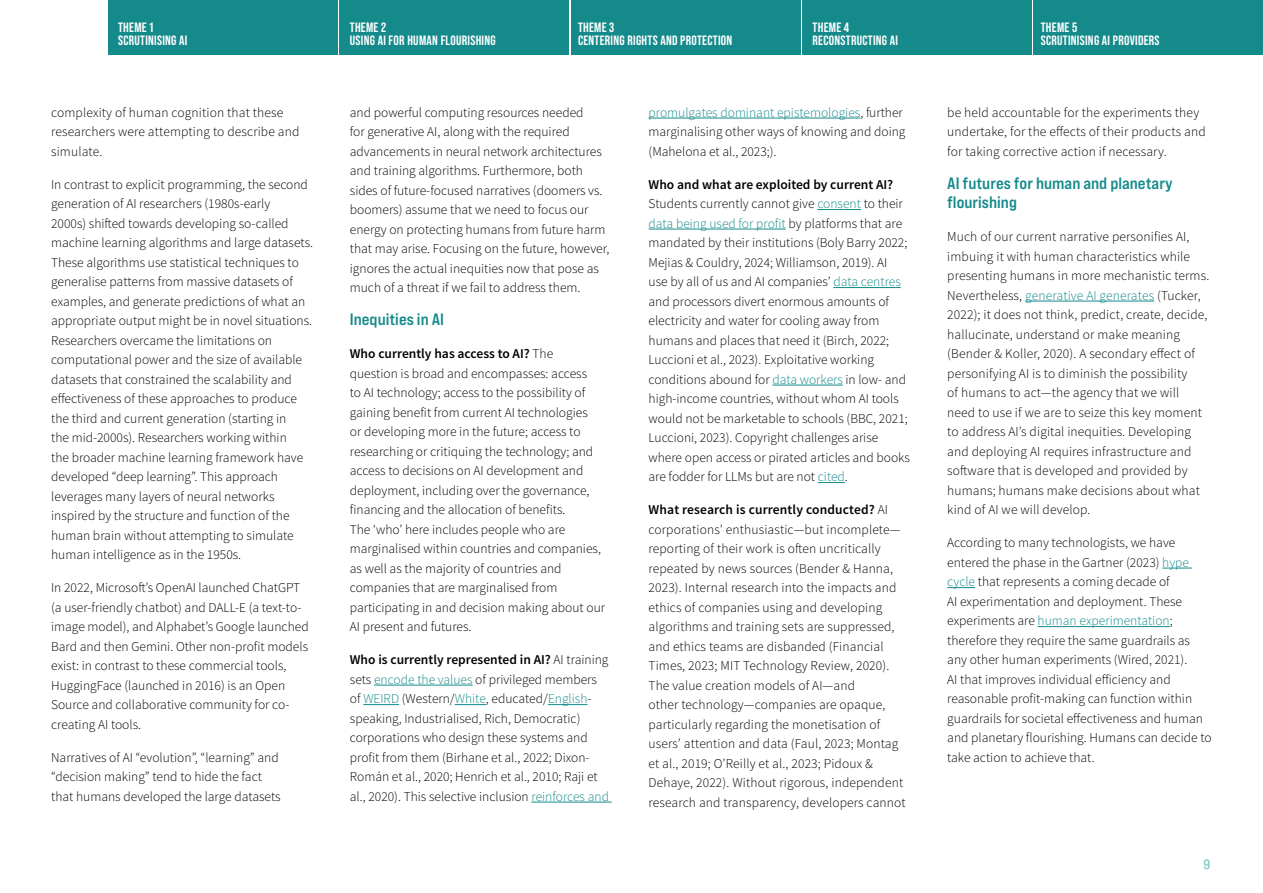
<style>
.page{position:relative;width:1263px;height:893px;background:#fff}
.page>*{position:absolute;margin:0;border:0;box-sizing:border-box;transform-origin:0 0}
.t1{font:16.5px/19.5px "Bebas Neue Pro Exp Bd";color:#148a8b}
.t2{font:300 13.5px/19.5px "Source Sans Pro";color:#000}
.t3{font:700 13.5px/13.5px "Bebas Neue Pro";letter-spacing:.02em;color:#fff}
.t4{font:13.5px "Bebas Neue Pro Exp Rg";color:#86d0c8}
.s1{font-weight:600}
.s2{color:#148a8b}
</style>
<div class="page">
<div style="left:108px;top:0;width:229px;height:55px;background:#148a8b"></div>
<div style="left:339px;top:0;width:230px;height:55px;background:#148a8b"></div>
<div style="left:802px;top:0;width:229px;height:55px;background:#148a8b"></div>
<div style="left:571px;top:0;width:229px;height:55px;background:#148a8b"></div>
<div style="left:1033px;top:0;width:230px;height:55px;background:#148a8b"></div>
<hr style="left:374px;top:685px;width:99px;height:1px;background:#148a8b">
<hr style="left:363px;top:704px;width:36px;height:1px;background:#148a8b">
<hr style="left:455px;top:704px;width:31px;height:1px;background:#148a8b">
<hr style="left:548px;top:704px;width:39px;height:1px;background:#148a8b">
<hr style="left:531px;top:802px;width:81px;height:1px;background:#148a8b">
<hr style="left:648px;top:118px;width:212px;height:1px;background:#148a8b">
<hr style="left:817px;top:209px;width:44px;height:1px;background:#148a8b">
<hr style="left:648px;top:229px;width:138px;height:1px;background:#148a8b">
<hr style="left:833px;top:287px;width:68px;height:1px;background:#148a8b">
<hr style="left:772px;top:385px;width:71px;height:1px;background:#148a8b">
<svg style="left:818px;top:482px;width:27px;height:1px"></svg>
<hr style="left:1025px;top:301px;width:129px;height:1px;background:#148a8b">
<hr style="left:1162px;top:568px;width:30px;height:1px;background:#148a8b">
<svg style="left:947px;top:587px;width:28px;height:1px"></svg>
<hr style="left:1038px;top:626px;width:132px;height:1px;background:#148a8b">
<p class="t3" style="left:578px;top:20px;width:156px">THEME 3<br>CENTERING RIGHTS AND PROTECTION</p>
<p class="t3" style="left:1041px;top:20px;width:120px">THEME 5<br>SCRUTINISING AI PROVIDERS</p>
<p class="t3" style="left:118px;top:20px;width:71px">THEME 1<br>SCRUTINISING AI</p>
<p class="t3" style="left:350px;top:20px;width:147px">THEME 2<br>USING AI FOR HUMAN FLOURISHING</p>
<p class="t3" style="left:813px;top:20px;width:87px">THEME 4<br>RECONSTRUCTING AI</p>
<p class="t2" style="left:51px;top:103px;width:250px">complexity of human cognition that these researchers were attempting to describe and simulate.</p>
<p class="t2" style="left:51px;top:174px;width:263px">In contrast to explicit programming, the second generation of AI researchers (1980s-early<br>2000s) shifted towards developing so-called machine learning algorithms and large datasets.<br>These algorithms use statistical techniques to generalise patterns from massive datasets of examples, and generate predictions of what an appropriate output might be in novel situations.<br>Researchers overcame the limitations on computational power and the size of available datasets that constrained the scalability and effectiveness of these approaches to produce the third and current generation (starting in<br>the mid-2000s). Researchers working within<br>the broader machine learning framework have developed “deep learning”. This approach leverages many layers of neural networks inspired by the structure and function of the human brain without attempting to simulate human intelligence as in the 1950s.</p>
<p class="t2" style="left:51px;top:578px;width:259px">In 2022, Microsoft’s OpenAI launched ChatGPT (a user-friendly chatbot) and DALL-E (a text-to&shy;image model), and Alphabet’s Google launched Bard and then Gemini. Other non-profit models exist: in contrast to these commercial tools, HuggingFace (launched in 2016) is an Open Source and collaborative community for co&shy;creating AI tools.</p>
<p class="t2" style="left:51px;top:747px;width:231px">Narratives of AI “evolution”, “learning” and “decision making” tend to hide the fact that humans developed the large datasets</p>
<p class="t2" style="left:350px;top:103px;width:261px">and powerful computing resources needed<br>for generative AI, along with the required advancements in neural network architectures and training algorithms. Furthermore, both sides of future-focused narratives (doomers vs. boomers) assume that we need to focus our energy on protecting humans from future harm that may arise. Focusing on the future, however, ignores the actual inequities now that pose as much of a threat if we fail to address them.</p>
<p class="t1" style="left:350px;top:309px;width:96px">Inequities in AI</p>
<p class="t2" style="left:350px;top:344px;width:257px"><span class="s1">Who currently has access to AI?</span> The<br>question is broad and encompasses: access<br>to AI technology; access to the possibility of gaining benefit from current AI technologies<br>or developing more in the future; access to researching or critiquing the technology; and access to decisions on AI development and deployment, including over the governance, financing and the allocation of benefits.<br>The ‘who’ here includes people who are marginalised within countries and companies, as well as the majority of countries and companies that are marginalised from participating in and decision making about our AI present and futures.</p>
<p class="t2" style="left:350px;top:650px;width:261px"><span class="s1">Who is currently represented in AI?</span> AI training sets <span class="s2">encode the values</span> of privileged members of <span class="s2">WEIRD</span> (Western/<span class="s2">White</span>, educated/<span class="s2">English&shy;</span>speaking, Industrialised, Rich, Democratic) corporations who design these systems and profit from them (Birhane et al., 2022; Dixon-Román et al., 2020; Henrich et al., 2010; Raji et al., 2020). This selective inclusion <span class="s2">reinforces and</span></p>
<p class="t2" style="left:648px;top:103px;width:258px"><span class="s2">promulgates dominant epistemologies</span>, further marginalising other ways of knowing and doing (Mahelona et al., 2023;).</p>
<p class="t2" style="left:648px;top:175px;width:263px"><span class="s1">Who and what are exploited by current AI?<br></span>Students currently cannot give <span class="s2">consent</span> to their <span class="s2">data being used for profit</span> by platforms that are mandated by their institutions (Boly Barry 2022; Mejias &amp; Couldry, 2024; Williamson, 2019). AI<br>use by all of us and AI companies’ <span class="s2">data centres </span>and processors divert enormous amounts of electricity and water for cooling away from humans and places that need it (Birch, 2022; Luccioni et al., 2023). Exploitative working conditions abound for <span class="s2">data workers</span> in low- and high-income countries, without whom AI tools would not be marketable to schools (BBC, 2021; Luccioni, 2023). Copyright challenges arise where open access or pirated articles and books are fodder for LLMs but are not <span class="s2">cited</span>.</p>
<p class="t2" style="left:648px;top:500px;width:259px"><span class="s1">What research is currently conducted?</span> AI corporations’ enthusiastic—but incomplete— reporting of their work is often uncritically repeated by news sources (Bender &amp; Hanna, 2023). Internal research into the impacts and ethics of companies using and developing algorithms and training sets are suppressed, and ethics teams are disbanded (Financial Times, 2023; MIT Technology Review, 2020).<br>The value creation models of AI—and<br>other technology—companies are opaque, particularly regarding the monetisation of users’ attention and data (Faul, 2023; Montag et al., 2019; O’Reilly et al., 2023; Pidoux &amp; Dehaye, 2022). Without rigorous, independent research and transparency, developers cannot</p>
<p class="t2" style="left:947px;top:103px;width:260px">be held accountable for the experiments they undertake, for the effects of their products and for taking corrective action if necessary.</p>
<p class="t1" style="left:947px;top:173px;width:227px">AI futures for human and planetary flourishing</p>
<p class="t2" style="left:947px;top:227px;width:263px">Much of our current narrative personifies AI, imbuing it with human characteristics while presenting humans in more mechanistic terms.<br>Nevertheless, <span class="s2">generative AI generates</span> (Tucker, 2022); it does not think, predict, create, decide, hallucinate, understand or make meaning (Bender &amp; Koller, 2020). A secondary effect of personifying AI is to diminish the possibility<br>of humans to act—the agency that we will need to use if we are to seize this key moment to address AI’s digital inequities. Developing and deploying AI requires infrastructure and software that is developed and provided by humans; humans make decisions about what kind of AI we will develop.</p>
<p class="t2" style="left:947px;top:533px;width:266px">According to many technologists, we have entered the phase in the Gartner (2023) <span class="s2">hype cycle</span> that represents a coming decade of<br>AI experimentation and deployment. These experiments are <span class="s2">human experimentation</span>; therefore they require the same guardrails as any other human experiments (Wired, 2021).<br>AI that improves individual efficiency and reasonable profit-making can function within guardrails for societal effectiveness and human and planetary flourishing. Humans can decide to take action to achieve that.</p>
<p class="t4" style="left:1203px;top:856px;width:8px">9</p>
</div>
